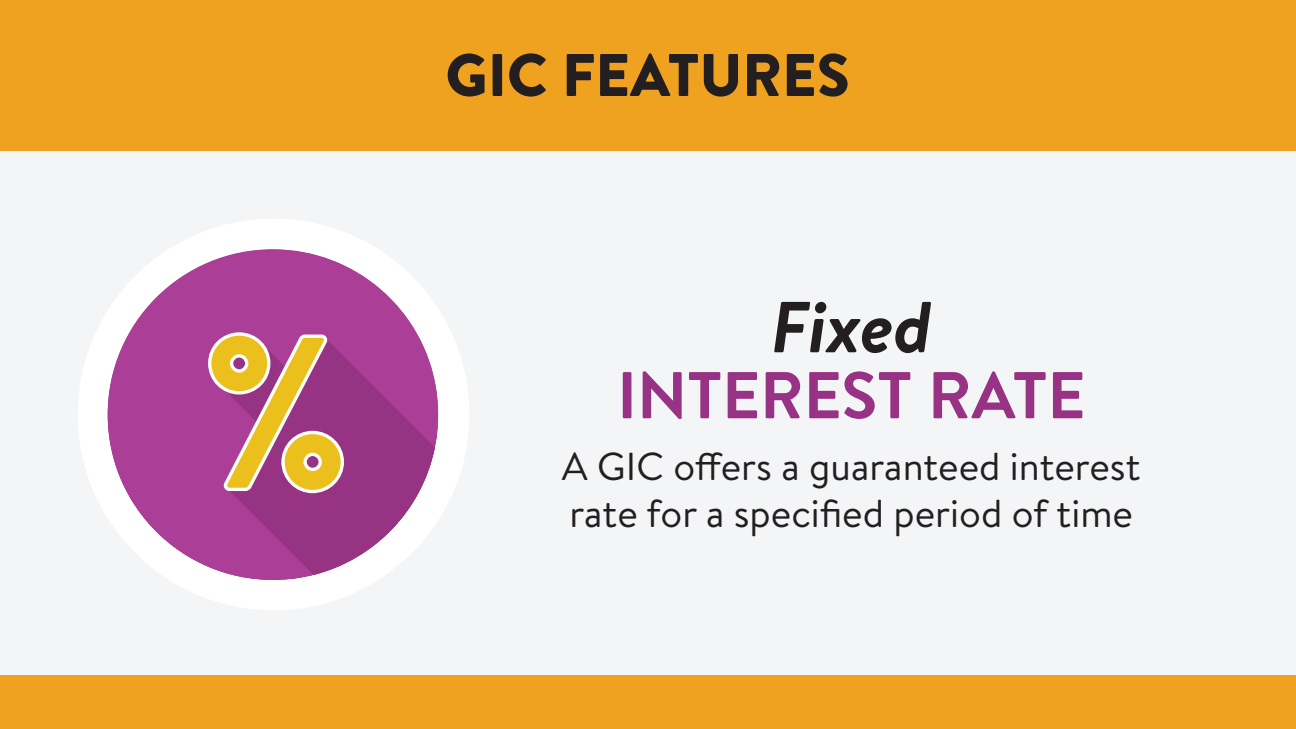
<style>
.page{position:relative;width:1296px;height:729px;background:#f4f5f6}
.page>*{position:absolute;margin:0;border:0;box-sizing:border-box;transform-origin:0 0}
.t1{font:italic 700 72px "Brandon Text";color:#231f20}
.t2{font:700 66px "Brandon Text";color:#973284}
.t3{font:900 60px "Brandon Text";color:#231f20}
.t4{font:39px/46.8px "Brandon Text";color:#231f20}
</style>
<div class="page">
<div style="left:0;top:675px;width:1296px;height:54px;background:#efa120"></div>
<div style="left:0;top:0;width:1296px;height:150px;background:#efa120"></div>
<div style="left:78px;top:219px;width:391px;height:391px;background:#fff;border-radius:50%"></div>
<svg style="left:108px;top:250px;width:330px;height:330px"></svg>
<svg style="left:192px;top:334px;width:245px;height:245px"></svg>
<div style="left:108px;top:250px;width:330px;height:330px;background:#ab3e96;border-radius:50%"></div>
<svg style="left:218px;top:337px;width:217px;height:238px;fill:#963383"></svg>
<svg style="left:208px;top:332px;width:138px;height:163px"></svg>
<h3 class="t3" style="left:445px;top:33px;width:406px">GIC FEATURES</h3>
<h1 class="t1" style="left:771px;top:277px;width:162px">Fixed</h1>
<h2 class="t2" style="left:617px;top:349px;width:470px">INTEREST RATE</h2>
<p class="t4" style="left:562px;top:442px;width:580px">A GIC offers a guaranteed interest rate for a specified period of time</p>
</div>
